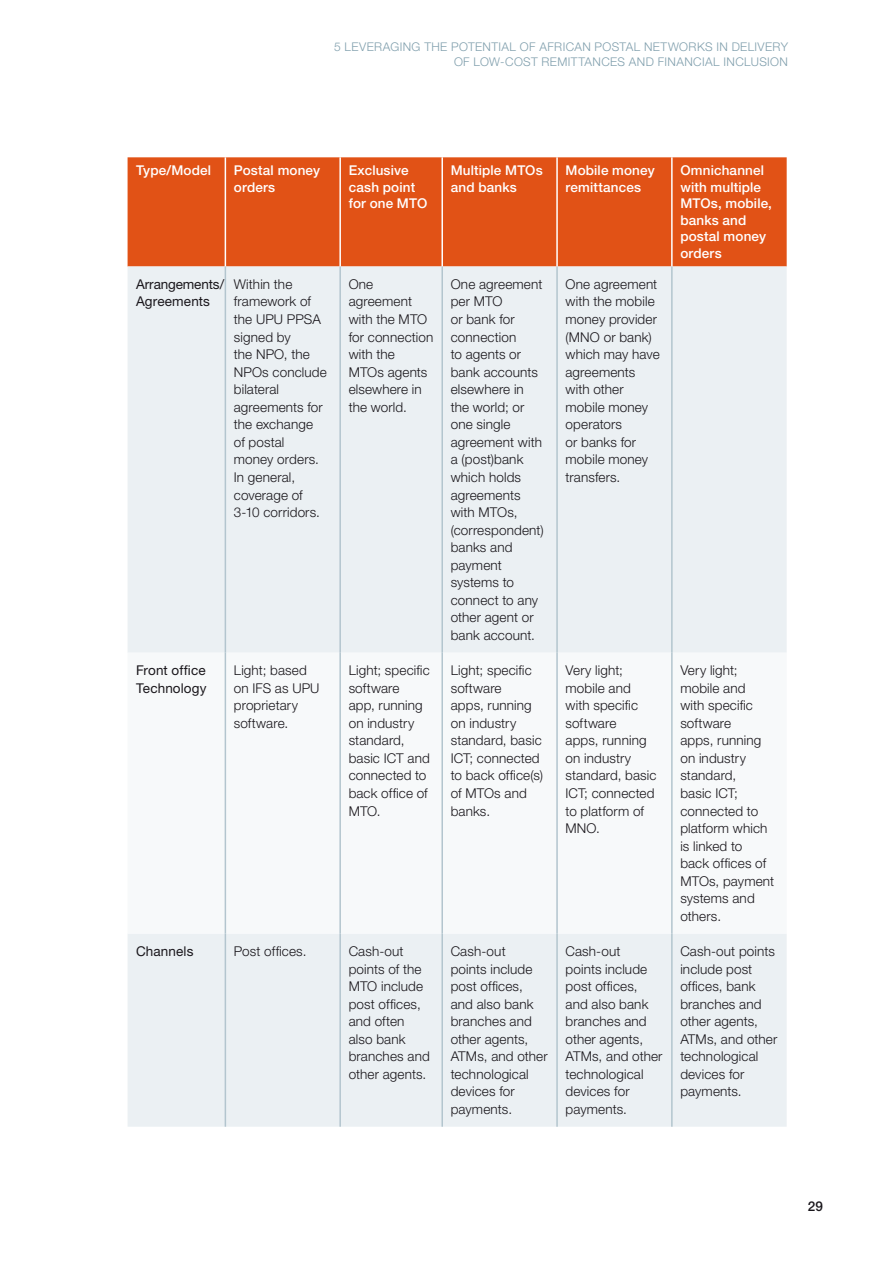
<style>
.page{position:relative;width:893px;height:1263px;background:#fff}
.page>*{position:absolute;margin:0;border:0;box-sizing:border-box;transform-origin:0 0}
.t1{font:300 13.5px/17.5px "Helvetica Neue LT Std";letter-spacing:.01em;color:#1a171c}
.t2{font:500 13.5px/16.5px "Helvetica Neue LT Std";letter-spacing:.01em;color:#fff}
.t3{font:13.5px/17.5px "Helvetica Neue LT Std";letter-spacing:.01em;color:#1a171c}
.t4{font:500 13.5px "Helvetica Neue LT Std";color:#1a171c}
.t5{font:300 12px "Helvetica Neue LT Std";color:#809fad}
</style>
<div class="page">
<div style="left:128px;top:157px;width:659px;height:109px;background:#e15216"></div>
<div style="left:128px;top:266px;width:659px;height:861px;background:#ebf0f3"></div>
<svg style="left:128px;top:653px;width:659px;height:280px"></svg>
<hr style="left:225px;top:157px;width:1px;height:109px;background:#fff">
<hr style="left:339px;top:157px;width:2px;height:109px;background:#fff">
<hr style="left:441px;top:157px;width:2px;height:109px;background:#fff">
<hr style="left:556px;top:157px;width:2px;height:109px;background:#fff">
<hr style="left:671px;top:157px;width:2px;height:109px;background:#fff">
<hr style="left:225px;top:266px;width:1px;height:387px;background:#b3c5ce">
<hr style="left:339px;top:266px;width:2px;height:387px;background:#b3c5ce">
<hr style="left:441px;top:266px;width:2px;height:387px;background:#b3c5ce">
<hr style="left:556px;top:266px;width:2px;height:387px;background:#b3c5ce">
<hr style="left:671px;top:266px;width:2px;height:387px;background:#b3c5ce">
<hr style="left:225px;top:653px;width:1px;height:280px;background:#b3c5ce">
<hr style="left:339px;top:653px;width:2px;height:280px;background:#b3c5ce">
<hr style="left:441px;top:653px;width:2px;height:280px;background:#b3c5ce">
<hr style="left:556px;top:653px;width:2px;height:280px;background:#b3c5ce">
<hr style="left:671px;top:653px;width:2px;height:280px;background:#b3c5ce">
<hr style="left:225px;top:933px;width:1px;height:194px;background:#b3c5ce">
<hr style="left:339px;top:933px;width:2px;height:194px;background:#b3c5ce">
<hr style="left:441px;top:933px;width:2px;height:194px;background:#b3c5ce">
<hr style="left:556px;top:933px;width:2px;height:194px;background:#b3c5ce">
<hr style="left:671px;top:933px;width:2px;height:194px;background:#b3c5ce">
<p class="t5" style="left:334px;top:39px;width:26px">5 Leveraging</p>
<p class="t5" style="left:424px;top:39px;width:9px">the</p>
<p class="t5" style="left:451px;top:39px;width:9px">potential</p>
<p class="t5" style="left:520px;top:39px;width:36px">of African</p>
<p class="t5" style="left:595px;top:39px;width:9px">postal</p>
<p class="t5" style="left:644px;top:39px;width:10px">networks</p>
<p class="t5" style="left:716px;top:39px;width:24px">in deliver</p>
<p class="t5" style="left:781px;top:39px;width:9px">y</p>
<p class="t5" style="left:454px;top:54px;width:30px">of low</p>
<p class="t5" style="left:500px;top:54px;width:15px">-cost</p>
<p class="t5" style="left:541px;top:54px;width:9px">remittances</p>
<p class="t5" style="left:629px;top:54px;width:10px">and</p>
<p class="t5" style="left:658px;top:54px;width:8px">financial</p>
<p class="t5" style="left:723px;top:54px;width:8px">inclusion</p>
<p class="t2" style="left:136px;top:162px;width:77px">Type/Model</p>
<p class="t2" style="left:234px;top:162px;width:88px">Postal money orders</p>
<p class="t2" style="left:349px;top:162px;width:80px">Exclusive cash point for one MTO</p>
<p class="t2" style="left:451px;top:162px;width:93px">Multiple MTOs and banks</p>
<p class="t2" style="left:566px;top:162px;width:91px">Mobile money remittances</p>
<p class="t2" style="left:680px;top:162px;width:93px">Omnichannel with multiple<br>MTOs, mobile, banks and postal money orders</p>
<p class="t3" style="left:136px;top:275px;width:90px">Arrangements/<br>Agreements</p>
<p class="t1" style="left:234px;top:275px;width:94px">Within the framework of the UPU PPSA signed by<br>the NPO, the<br>NPOs conclude bilateral agreements for the exchange of postal money orders.<br>In general, coverage of<br>3-10 corridors.</p>
<p class="t1" style="left:349px;top:275px;width:86px">One agreement with the MTO for connection with the<br>MTOs agents elsewhere in the world.</p>
<p class="t1" style="left:451px;top:275px;width:94px">One agreement per MTO<br>or bank for connection<br>to agents or bank accounts elsewhere in the world; or one single agreement with a (post)bank which holds agreements with MTOs, (correspondent) banks and payment systems to connect to any other agent or bank account.</p>
<p class="t1" style="left:566px;top:275px;width:96px">One agreement with the mobile money provider (MNO or bank) which may have agreements with other mobile money operators<br>or banks for mobile money transfers.</p>
<p class="t3" style="left:136px;top:661px;width:72px">Front office<br>Technology</p>
<p class="t1" style="left:234px;top:661px;width:87px">Light; based on IFS as UPU proprietary software.</p>
<p class="t1" style="left:349px;top:661px;width:83px">Light; specific software<br>app, running on industry standard, basic ICT and connected to back office of<br>MTO.</p>
<p class="t1" style="left:451px;top:661px;width:94px">Light; specific software<br>apps, running on industry standard, basic<br>ICT; connected to back office(s) of MTOs and banks.</p>
<p class="t1" style="left:566px;top:661px;width:92px">Very light; mobile and with specific software<br>apps, running on industry standard, basic<br>ICT; connected to platform of<br>MNO.</p>
<p class="t1" style="left:680px;top:661px;width:95px">Very light; mobile and<br>with specific software<br>apps, running on industry standard,<br>basic ICT; connected to platform which is linked to back offices of<br>MTOs, payment systems and others.</p>
<p class="t3" style="left:136px;top:942px;width:59px">Channels</p>
<p class="t1" style="left:234px;top:942px;width:74px">Post offices.</p>
<p class="t1" style="left:349px;top:942px;width:83px">Cash-out points of the<br>MTO include post offices, and often also bank branches and other agents.</p>
<p class="t1" style="left:451px;top:942px;width:98px">Cash-out<br>points include post offices, and also bank branches and other agents,<br>ATMs, and other technological devices for payments.</p>
<p class="t1" style="left:566px;top:942px;width:98px">Cash-out<br>points include post offices, and also bank branches and other agents,<br>ATMs, and other technological devices for payments.</p>
<p class="t1" style="left:680px;top:942px;width:98px">Cash-out points include post offices, bank branches and other agents,<br>ATMs, and other technological devices for payments.</p>
<p class="t4" style="left:808px;top:1198px;width:17px">29</p>
</div>
